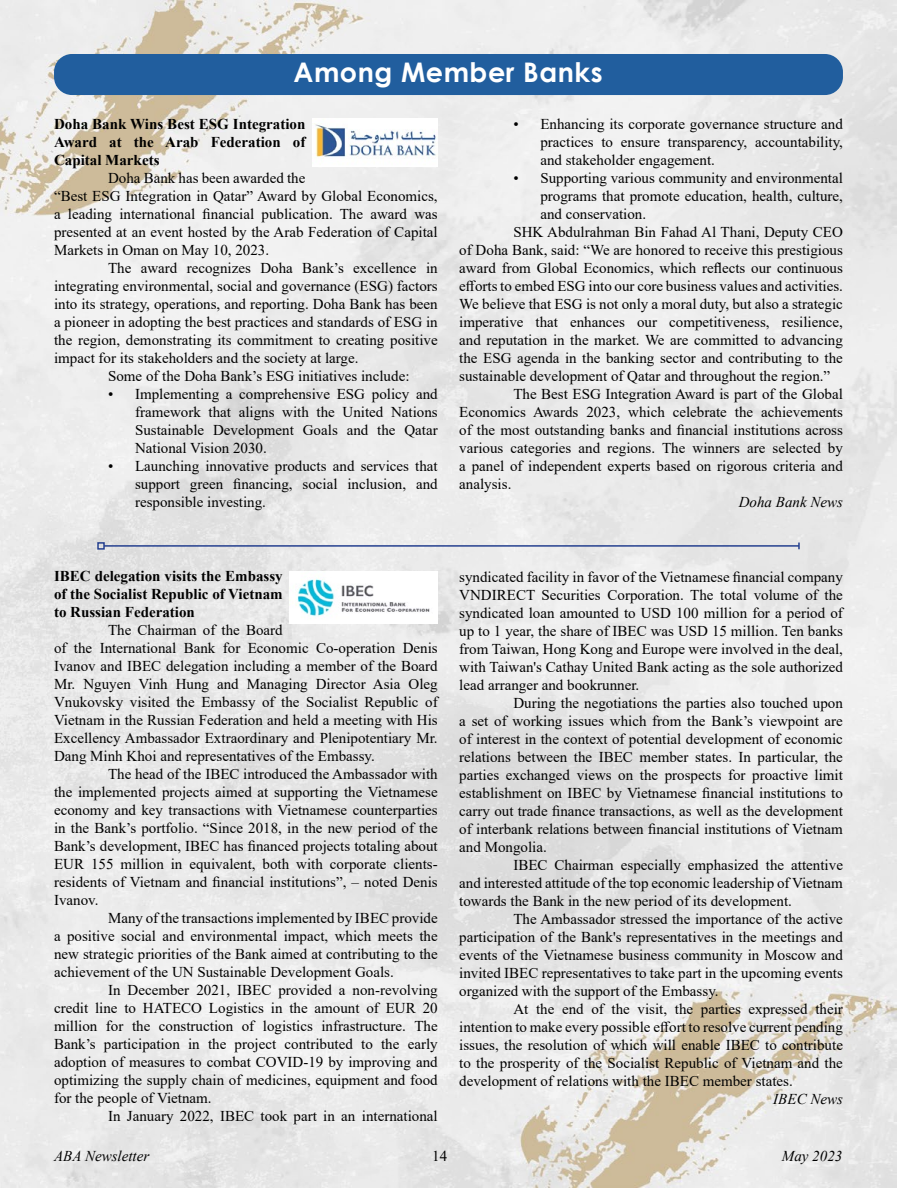
<style>
.page{position:relative;width:897px;height:1188px;background:#fff}
.page>*{position:absolute;margin:0;border:0;box-sizing:border-box;transform-origin:0 0}
.t1{font:700 27px "Century Gothic";letter-spacing:.02em;color:#fff}
.t2{font:15px/18px "Times New Roman";color:#000;text-align:justify}
.t3{font:700 15px/18px "Times New Roman";color:#000;text-align:justify}
.t4{font:italic 15px "Times New Roman";color:#000}
</style>
<div class="page">
<img style="left:0;top:0;width:897px;height:1188px">
<div style="left:54px;top:54px;width:788px;height:41px;background:#215e9e;border-radius:18px"></div>
<hr style="left:104px;top:545px;width:694px;height:2px;background:#25408f">
<div style="left:97px;top:542px;width:8px;height:8px;border:2px solid #25408f"></div>
<img style="left:312px;top:119px;width:125px;height:47px">
<img style="left:289px;top:571px;width:148px;height:52px">
<h1 class="t1" style="left:293px;top:51px;width:310px">Among Member Banks</h1>
<p class="t3" style="left:54px;top:114px;width:253px">Doha Bank Wins Best ESG Integration Award at the Arab Federation of Capital Markets</p>
<p class="t2" style="left:54px;top:168px;width:385px;text-align:left;text-indent:54px">Doha Bank has been awarded the<br>“Best ESG Integration in Qatar” Award by Global Economics, a leading international financial publication. The award was presented at an event hosted by the Arab Federation of Capital Markets in Oman on May 10, 2023.</p>
<p class="t2" style="left:108px;top:258px;width:331px">The award recognizes Doha Bank’s excellence in</p>
<p class="t2" style="left:54px;top:276px;width:385px">integrating environmental, social and governance (ESG) factors</p>
<p class="t2" style="left:54px;top:294px;width:385px">into its strategy, operations, and reporting. Doha Bank has been</p>
<p class="t2" style="left:54px;top:312px;width:385px">a pioneer in adopting the best practices and standards of ESG in</p>
<p class="t2" style="left:54px;top:330px;width:385px">the region, demonstrating its commitment to creating positive</p>
<p class="t2" style="left:54px;top:348px;width:306px">impact for its stakeholders and the society at large.</p>
<p class="t2" style="left:108px;top:366px;width:303px">Some of the Doha Bank’s ESG initiatives include:</p>
<p class="t2" style="left:135px;top:384px;width:304px;text-indent:-27px">• Implementing a comprehensive ESG policy and framework that aligns with the United Nations Sustainable Development Goals and the Qatar National Vision 2030.</p>
<p class="t2" style="left:135px;top:456px;width:304px;text-indent:-27px">• Launching innovative products and services that support green financing, social inclusion, and responsible investing.</p>
<p class="t2" style="left:540px;top:115px;width:304px;text-indent:-27px">• Enhancing its corporate governance structure and practices to ensure transparency, accountability, and stakeholder engagement.</p>
<p class="t2" style="left:513px;top:169px;width:331px">• Supporting various community and environmental</p>
<p class="t2" style="left:540px;top:187px;width:304px">programs that promote education, health, culture,</p>
<p class="t2" style="left:540px;top:205px;width:107px">and conservation.</p>
<p class="t2" style="left:513px;top:223px;width:331px">SHK Abdulrahman Bin Fahad Al Thani, Deputy CEO</p>
<p class="t2" style="left:459px;top:241px;width:385px">of Doha Bank, said: “We are honored to receive this prestigious</p>
<p class="t2" style="left:459px;top:259px;width:385px">award from Global Economics, which reflects our continuous</p>
<p class="t2" style="left:459px;top:277px;width:385px">efforts to embed ESG into our core business values and activities.</p>
<p class="t2" style="left:459px;top:295px;width:385px">We believe that ESG is not only a moral duty, but also a strategic</p>
<p class="t2" style="left:459px;top:313px;width:385px">imperative that enhances our competitiveness, resilience,</p>
<p class="t2" style="left:459px;top:331px;width:385px">and reputation in the market. We are committed to advancing</p>
<p class="t2" style="left:459px;top:349px;width:385px">the ESG agenda in the banking sector and contributing to the</p>
<p class="t2" style="left:459px;top:367px;width:372px">sustainable development of Qatar and throughout the region.”</p>
<p class="t2" style="left:513px;top:385px;width:331px">The Best ESG Integration Award is part of the Global</p>
<p class="t2" style="left:459px;top:403px;width:385px">Economics Awards 2023, which celebrate the achievements</p>
<p class="t2" style="left:459px;top:421px;width:385px">of the most outstanding banks and financial institutions across</p>
<p class="t2" style="left:459px;top:439px;width:385px">various categories and regions. The winners are selected by</p>
<p class="t2" style="left:459px;top:457px;width:385px">a panel of independent experts based on rigorous criteria and</p>
<p class="t2" style="left:459px;top:475px;width:54px">analysis.</p>
<p class="t4" style="left:738px;top:492px;width:106px">Doha Bank News</p>
<p class="t3" style="left:54px;top:567px;width:230px">IBEC delegation visits the Embassy of the Socialist Republic of Vietnam to Russian Federation</p>
<p class="t2" style="left:54px;top:621px;width:385px;text-align:left;text-indent:54px">The Chairman of the Board<br>of the International Bank for Economic Co-operation Denis Ivanov and IBEC delegation including a member of the Board Mr. Nguyen Vinh Hung and Managing Director Asia Oleg Vnukovsky visited the Embassy of the Socialist Republic of Vietnam in the Russian Federation and held a meeting with His Excellency Ambassador Extraordinary and Plenipotentiary Mr.<br>Dang Minh Khoi and representatives of the Embassy.</p>
<p class="t2" style="left:54px;top:765px;width:385px;text-indent:54px">The head of the IBEC introduced the Ambassador with the implemented projects aimed at supporting the Vietnamese economy and key transactions with Vietnamese counterparties in the Bank’s portfolio. “Since 2018, in the new period of the Bank’s development, IBEC has financed projects totaling about EUR 155 million in equivalent, both with corporate clients&shy;residents of Vietnam and financial institutions”, – noted Denis Ivanov.</p>
<p class="t2" style="left:54px;top:909px;width:385px;text-indent:54px">Many of the transactions implemented by IBEC provide a positive social and environmental impact, which meets the new strategic priorities of the Bank aimed at contributing to the achievement of the UN Sustainable Development Goals.</p>
<p class="t2" style="left:54px;top:981px;width:385px;text-indent:54px">In December 2021, IBEC provided a non-revolving credit line to HATECO Logistics in the amount of EUR 20 million for the construction of logistics infrastructure. The Bank’s participation in the project contributed to the early adoption of measures to combat COVID-19 by improving and optimizing the supply chain of medicines, equipment and food for the people of Vietnam.</p>
<p class="t2" style="left:108px;top:1107px;width:331px">In January 2022, IBEC took part in an international</p>
<p class="t2" style="left:459px;top:567px;width:385px">syndicated facility in favor of the Vietnamese financial company VNDIRECT Securities Corporation. The total volume of the syndicated loan amounted to USD 100 million for a period of up to 1 year, the share of IBEC was USD 15 million. Ten banks from Taiwan, Hong Kong and Europe were involved in the deal, with Taiwan's Cathay United Bank acting as the sole authorized lead arranger and bookrunner.</p>
<p class="t2" style="left:459px;top:693px;width:385px;text-indent:54px">During the negotiations the parties also touched upon a set of working issues which from the Bank’s viewpoint are of interest in the context of potential development of economic relations between the IBEC member states. In particular, the parties exchanged views on the prospects for proactive limit establishment on IBEC by Vietnamese financial institutions to carry out trade finance transactions, as well as the development of interbank relations between financial institutions of Vietnam and Mongolia.</p>
<p class="t2" style="left:459px;top:855px;width:385px;text-indent:54px">IBEC Chairman especially emphasized the attentive and interested attitude of the top economic leadership of Vietnam towards the Bank in the new period of its development.</p>
<p class="t2" style="left:459px;top:909px;width:385px;text-indent:54px">The Ambassador stressed the importance of the active participation of the Bank's representatives in the meetings and events of the Vietnamese business community in Moscow and invited IBEC representatives to take part in the upcoming events organized with the support of the Embassy.</p>
<p class="t2" style="left:459px;top:999px;width:385px;text-indent:54px">At the end of the visit, the parties expressed their intention to make every possible effort to resolve current pending issues, the resolution of which will enable IBEC to contribute to the prosperity of the Socialist Republic of Vietnam and the development of relations with the IBEC member states.</p>
<p class="t4" style="left:773px;top:1088px;width:71px">IBEC News</p>
<p class="t4" style="left:54px;top:1146px;width:97px">ABA Newsletter</p>
<p class="t2" style="left:432px;top:1147px;width:16px">14</p>
<p class="t4" style="left:781px;top:1146px;width:62px">May 2023</p>
</div>
